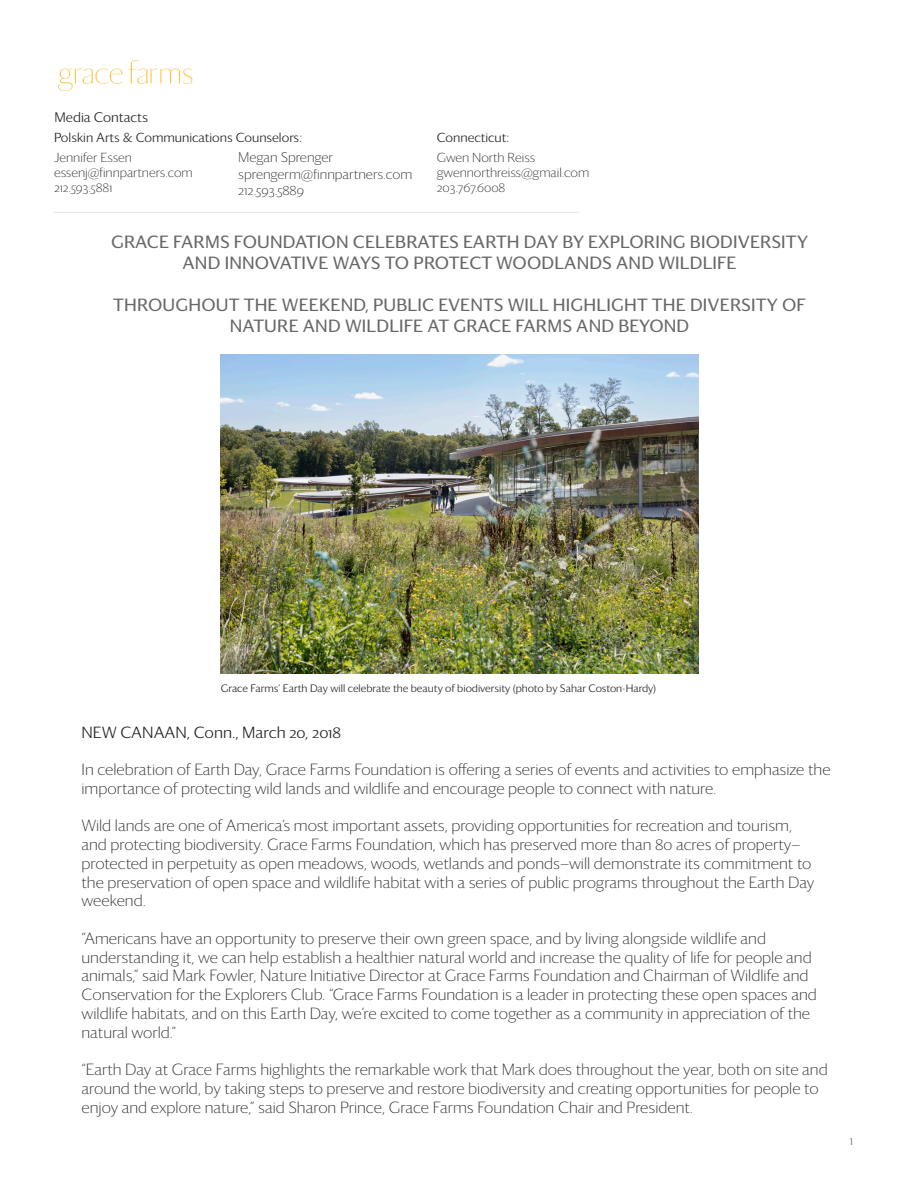
<style>
.page{position:relative;width:918px;height:1188px;background:#fff}
.page>*{position:absolute;margin:0;border:0;box-sizing:border-box;transform-origin:0 0}
.t1{font:17.25px/21px "Darby Sans";letter-spacing:.01em;color:#67676a;text-align:center}
.Paragraph_Style_1{font:200 15.75px/18.8px "Darby Sans";color:#231f20}
.Paragraph_Style_1-2{font:300 15.75px "Darby Sans";color:#231f20}
.t2{font:200 13.5px "Darby Sans";color:#231f20}
.t3{font:300 13.5px "Darby Sans";color:#231f20}
.t4{font:300 13.5px "Darby Sans";color:#8d7e78}
.t5{font:200 12.75px "Darby Sans";color:#231f20}
.t6{font:300 12.75px "Darby Sans";color:#231f20}
.t7{font:300 10.5px "Darby Sans";color:#231f20}
</style>
<div class="page">
<hr style="left:54px;top:212px;width:526px;height:1px;background:#ede4e3">
<svg style="left:58px;top:60px;width:134px;height:31px"></svg>
<img style="left:221px;top:355px;width:477px;height:318px">
<p class="t3" style="left:54px;top:108px;width:95px">Media Contacts</p>
<p class="t6" style="left:54px;top:129px;width:250px">Polskin Arts &amp; Communications Counselors:</p>
<p class="t6" style="left:437px;top:128px;width:74px">Connecticut:</p>
<p class="t5" style="left:54px;top:149px;width:80px">Jennifer Essen</p>
<p class="t5" style="left:54px;top:164px;width:140px">essenj@finnpartners.com</p>
<p class="t5" style="left:54px;top:179px;width:60px">212.593.5881</p>
<p class="t2" style="left:238px;top:148px;width:96px">Megan Sprenger</p>
<p class="t2" style="left:238px;top:165px;width:175px">sprengerm@finnpartners.com</p>
<p class="t2" style="left:238px;top:181px;width:67px">212.593.5889</p>
<p class="t5" style="left:437px;top:149px;width:100px">Gwen North Reiss</p>
<p class="t5" style="left:437px;top:164px;width:154px">gwennorthreiss@gmail.com</p>
<p class="t5" style="left:437px;top:179px;width:70px">203.767.6008</p>
<p class="t1" style="left:111px;top:231px;width:699px">GRACE FARMS FOUNDATION CELEBRATES EARTH DAY BY EXPLORING BIODIVERSITY</p>
<p class="t1" style="left:183px;top:252px;width:556px">AND INNOVATIVE WAYS TO PROTECT WOODLANDS AND WILDLIFE</p>
<p class="t1" style="left:113px;top:294px;width:694px">THROUGHOUT THE WEEKEND, PUBLIC EVENTS WILL HIGHLIGHT THE DIVERSITY OF<br>NATURE AND WILDLIFE AT GRACE FARMS AND BEYOND</p>
<p class="t7" style="left:221px;top:681px;width:437px">Grace Farms’ Earth Day will celebrate the beauty of biodiversity (photo by Sahar Coston-Hardy)</p>
<p class="Paragraph_Style_1-2" style="left:82px;top:721px;width:261px">NEW CANAAN, Conn., March 20, 2018</p>
<p class="Paragraph_Style_1" style="left:82px;top:760px;width:751px">In celebration of Earth Day, Grace Farms Foundation is offering a series of events and activities to emphasize the importance of protecting wild lands and wildlife and encourage people to connect with nature.</p>
<p class="Paragraph_Style_1" style="left:82px;top:816px;width:734px">Wild lands are one of America’s most important assets, providing opportunities for recreation and tourism, and protecting biodiversity. Grace Farms Foundation, which has preserved more than 80 acres of property— protected in perpetuity as open meadows, woods, wetlands and ponds—will demonstrate its commitment to the preservation of open space and wildlife habitat with a series of public programs throughout the Earth Day weekend.</p>
<p class="Paragraph_Style_1" style="left:82px;top:928px;width:737px">“Americans have an opportunity to preserve their own green space, and by living alongside wildlife and understanding it, we can help establish a healthier natural world and increase the quality of life for people and animals,” said Mark Fowler, Nature Initiative Director at Grace Farms Foundation and Chairman of Wildlife and Conservation for the Explorers Club. “Grace Farms Foundation is a leader in protecting these open spaces and wildlife habitats, and on this Earth Day, we’re excited to come together as a community in appreciation of the natural world.”</p>
<p class="Paragraph_Style_1" style="left:82px;top:1060px;width:748px">“Earth Day at Grace Farms highlights the remarkable work that Mark does throughout the year, both on site and around the world, by taking steps to preserve and restore biodiversity and creating opportunities for people to enjoy and explore nature,” said Sharon Prince, Grace Farms Foundation Chair and President.</p>
<p class="t4" style="left:849px;top:1130px;width:5px">1</p>
</div>
